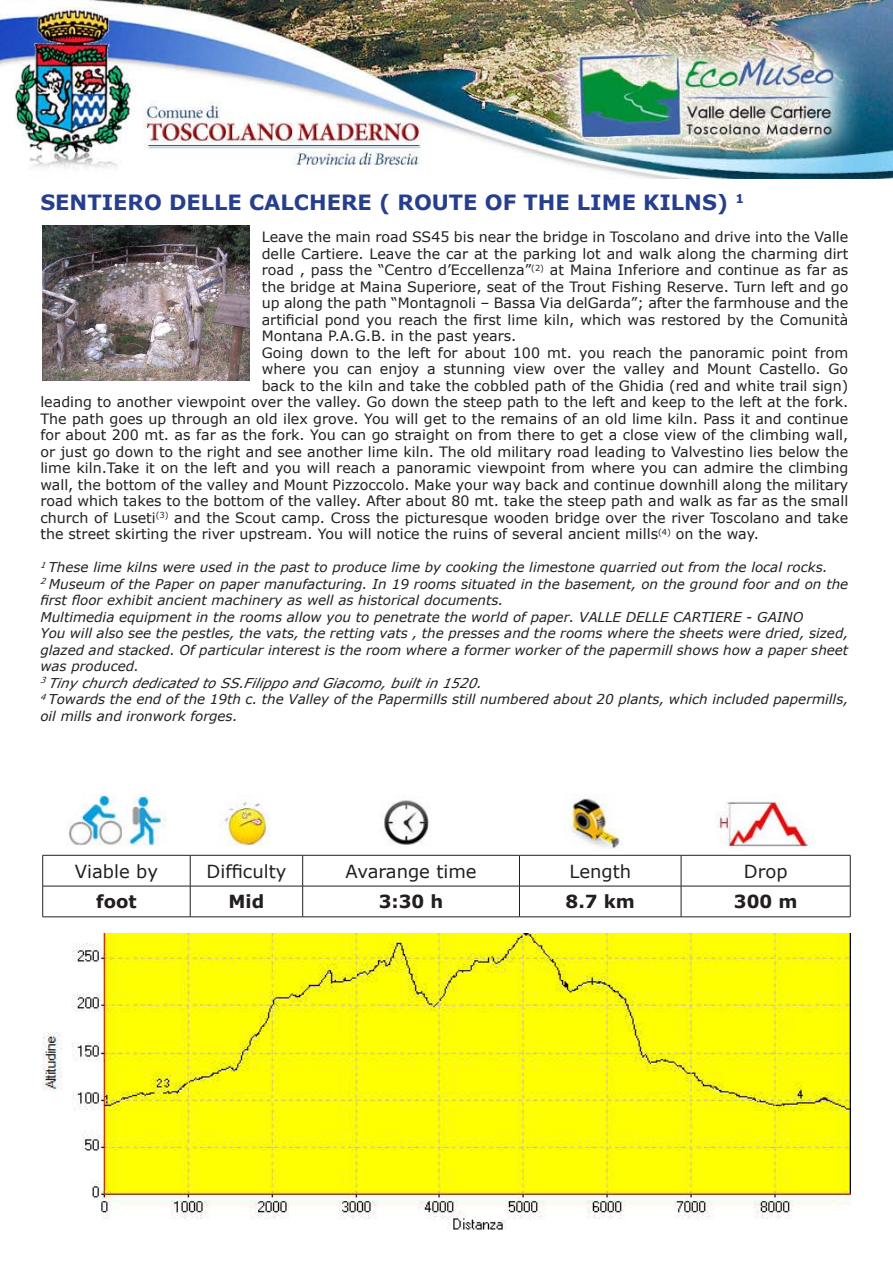
<style>
.page{position:relative;width:893px;height:1263px;background:#fff}
.page>*{position:absolute;margin:0;border:0;box-sizing:border-box;transform-origin:0 0}
.t1{font:700 21px "Verdana";color:#253f8e}
.t2{font:18px "Verdana";color:#231f20}
.t3{font:700 18px "Verdana";color:#231f20}
.t4{font:14.25px/16.5px "Verdana";color:#231f20;text-align:justify}
.t5{font:italic 13.5px/16.5px "Verdana";color:#231f20}
</style>
<div class="page">
<img style="left:43px;top:933px;width:807px;height:297px">
<img style="left:43px;top:225px;width:206px;height:155px">
<img style="left:0;top:0;width:892px;height:178px">
<img style="left:220px;top:794px;width:49px;height:52px">
<img style="left:569px;top:794px;width:53px;height:54px">
<img style="left:716px;top:794px;width:96px;height:53px">
<img style="left:69px;top:794px;width:97px;height:52px">
<img style="left:384px;top:795px;width:46px;height:50px">
<hr style="left:43px;top:855px;width:147px;height:1px;background:#231f20">
<hr style="left:42px;top:855px;width:1px;height:31px;background:#231f20">
<hr style="left:190px;top:855px;width:113px;height:1px;background:#231f20">
<hr style="left:190px;top:855px;width:1px;height:31px;background:#231f20">
<hr style="left:303px;top:855px;width:216px;height:1px;background:#231f20">
<hr style="left:302px;top:855px;width:1px;height:31px;background:#231f20">
<hr style="left:519px;top:855px;width:162px;height:1px;background:#231f20">
<hr style="left:519px;top:855px;width:1px;height:31px;background:#231f20">
<hr style="left:681px;top:855px;width:169px;height:1px;background:#231f20">
<hr style="left:681px;top:855px;width:1px;height:31px;background:#231f20">
<hr style="left:850px;top:855px;width:1px;height:31px;background:#231f20">
<hr style="left:43px;top:886px;width:147px;height:1px;background:#231f20">
<hr style="left:42px;top:886px;width:1px;height:31px;background:#231f20">
<hr style="left:190px;top:886px;width:113px;height:1px;background:#231f20">
<hr style="left:190px;top:886px;width:1px;height:31px;background:#231f20">
<hr style="left:303px;top:886px;width:216px;height:1px;background:#231f20">
<hr style="left:302px;top:886px;width:1px;height:31px;background:#231f20">
<hr style="left:519px;top:886px;width:162px;height:1px;background:#231f20">
<hr style="left:519px;top:886px;width:1px;height:31px;background:#231f20">
<hr style="left:681px;top:886px;width:169px;height:1px;background:#231f20">
<hr style="left:681px;top:886px;width:1px;height:31px;background:#231f20">
<hr style="left:850px;top:886px;width:1px;height:31px;background:#231f20">
<hr style="left:43px;top:916px;width:147px;height:1px;background:#231f20">
<hr style="left:190px;top:916px;width:113px;height:1px;background:#231f20">
<hr style="left:303px;top:916px;width:216px;height:1px;background:#231f20">
<hr style="left:519px;top:916px;width:162px;height:1px;background:#231f20">
<hr style="left:681px;top:916px;width:169px;height:1px;background:#231f20">
<p class="t1" style="left:40px;top:189px;width:705px">SENTIERO DELLE CALCHERE ( ROUTE OF THE LIME KILNS) <sup>1</sup></p>
<p class="t4" style="left:262px;top:228px;width:588px">Leave the main road SS45 bis near the bridge in Toscolano and drive into the Valle delle Cartiere. Leave the car at the parking lot and walk along the charming dirt road , pass the “Centro d’Eccellenza”<sup>(2)</sup> at Maina Inferiore and continue as far as the bridge at Maina Superiore, seat of the Trout Fishing Reserve. Turn left and go up along the path “Montagnoli – Bassa Via delGarda”; after the farmhouse and the artificial pond you reach the first lime kiln, which was restored by the Comunità Montana P.A.G.B. in the past years.</p>
<p class="t4" style="left:262px;top:344px;width:588px">Going down to the left for about 100 mt. you reach the panoramic point from</p>
<p class="t4" style="left:262px;top:360px;width:588px">where you can enjoy a stunning view over the valley and Mount Castello. Go</p>
<p class="t4" style="left:262px;top:377px;width:588px">back to the kiln and take the cobbled path of the Ghidia (red and white trail sign)</p>
<p class="t4" style="left:40px;top:393px;width:809px">leading to another viewpoint over the valley. Go down the steep path to the left and keep to the left at the fork.</p>
<p class="t4" style="left:40px;top:410px;width:809px">The path goes up through an old ilex grove. You will get to the remains of an old lime kiln. Pass it and continue</p>
<p class="t4" style="left:40px;top:426px;width:809px">for about 200 mt. as far as the fork. You can go straight on from there to get a close view of the climbing wall,</p>
<p class="t4" style="left:40px;top:443px;width:809px">or just go down to the right and see another lime kiln. The old military road leading to Valvestino lies below the</p>
<p class="t4" style="left:40px;top:459px;width:809px">lime kiln.Take it on the left and you will reach a panoramic viewpoint from where you can admire the climbing</p>
<p class="t4" style="left:40px;top:476px;width:809px">wall, the bottom of the valley and Mount Pizzoccolo. Make your way back and continue downhill along the military</p>
<p class="t4" style="left:40px;top:492px;width:809px">road which takes to the bottom of the valley. After about 80 mt. take the steep path and walk as far as the small</p>
<p class="t4" style="left:40px;top:509px;width:809px">church of Luseti<sup>(3)</sup> and the Scout camp. Cross the picturesque wooden bridge over the river Toscolano and take</p>
<p class="t4" style="left:40px;top:525px;width:720px">the street skirting the river upstream. You will notice the ruins of several ancient mills<sup>(4)</sup> on the way.</p>
<p class="t5" style="left:40px;top:559px;width:789px"><sup>1</sup> These lime kilns were used in the past to produce lime by cooking the limestone quarried out from the local rocks.</p>
<p class="t5" style="left:40px;top:575px;width:809px"><sup>2</sup> Museum of the Paper on paper manufacturing. In 19 rooms situated in the basement, on the ground foor and on the first floor exhibit ancient machinery as well as historical documents.</p>
<p class="t5" style="left:40px;top:608px;width:764px">Multimedia equipment in the rooms allow you to penetrate the world of paper. VALLE DELLE CARTIERE - GAINO</p>
<p class="t5" style="left:40px;top:625px;width:809px;text-align:justify">You will also see the pestles, the vats, the retting vats , the presses and the rooms where the sheets were dried, sized, glazed and stacked. Of particular interest is the room where a former worker of the papermill shows how a paper sheet was produced.</p>
<p class="t5" style="left:40px;top:674px;width:446px"><sup>3</sup> Tiny church dedicated to SS.Filipp o and Giacomo, built in 1520.</p>
<p class="t5" style="left:40px;top:691px;width:809px"><sup>4</sup> Towards the end of the 19th c. the Valley of the Papermills still numbered about 20 plants, which included papermills, oil mills and ironwork forges.</p>
<p class="t2" style="left:75px;top:859px;width:85px">Viable by</p>
<p class="t2" style="left:207px;top:859px;width:81px">Difficulty</p>
<p class="t2" style="left:346px;top:859px;width:133px">Avarange time</p>
<p class="t2" style="left:569px;top:859px;width:63px">Length</p>
<p class="t2" style="left:744px;top:859px;width:45px">Drop</p>
<p class="t3" style="left:96px;top:890px;width:42px">foot</p>
<p class="t3" style="left:229px;top:890px;width:37px">Mid</p>
<p class="t3" style="left:379px;top:890px;width:66px">3:30 h</p>
<p class="t3" style="left:566px;top:890px;width:71px">8.7 km</p>
<p class="t3" style="left:734px;top:890px;width:65px">300 m</p>
</div>
